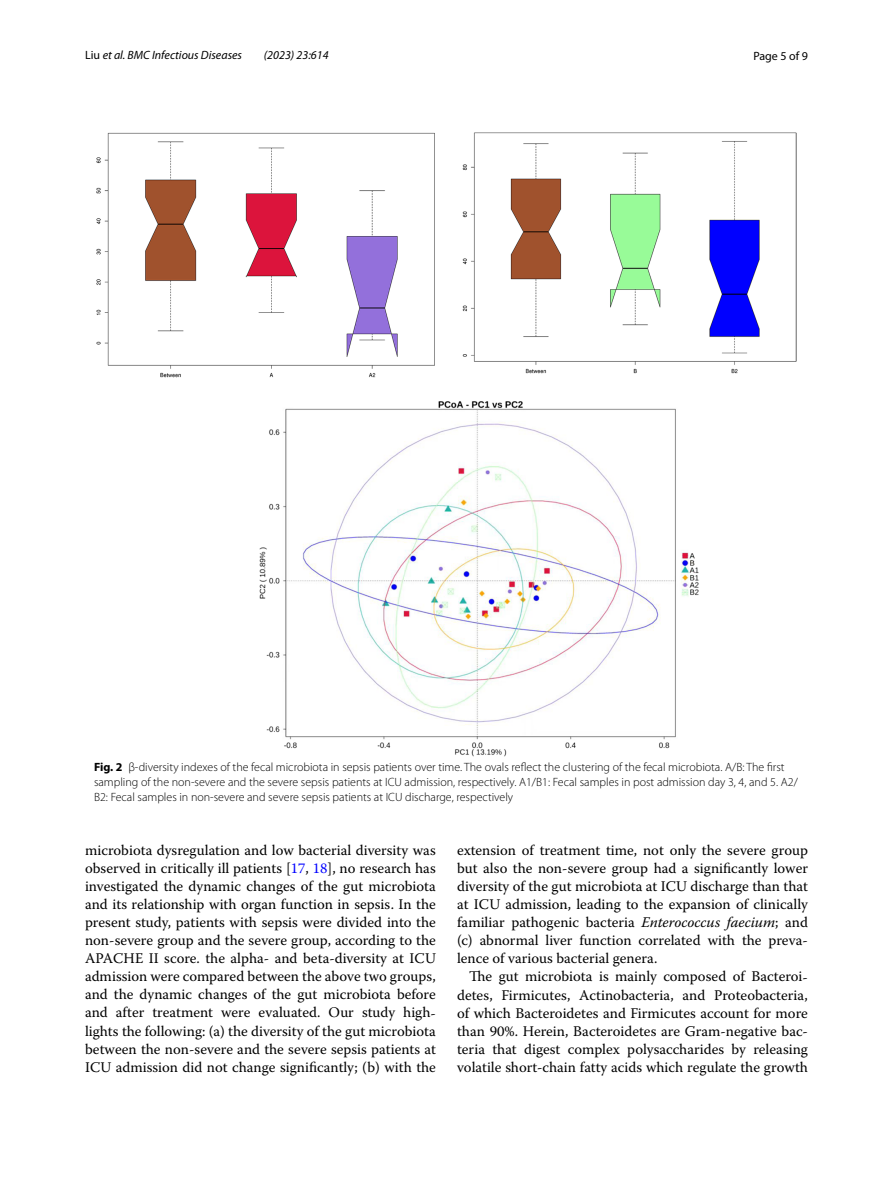
<style>
.page{position:relative;width:893px;height:1187px;background:#fff}
.page>*{position:absolute;margin:0;border:0;box-sizing:border-box;transform-origin:0 0}
.t1{font:14.7px/18px "Warnock Pro";color:#000;text-align:justify}
.t2{font:300 12px/15px "Myriad Pro";color:#000}
.t3{font:italic 12px "Myriad Pro";color:#000}
.t4{font:12px "Myriad Pro";color:#000}
.s1{font-style:normal}
.s2{font-weight:700}
.s3{color:#00f}
.s4{font-style:italic}
</style>
<div class="page">
<img style="left:96px;top:133px;width:701px;height:623px">
<p class="t3" style="left:85px;top:48px;width:159px"><span class="s1">Liu</span> et al. BMC Infectious Diseases</p>
<p class="t3" style="left:264px;top:48px;width:66px">(2023) 23:614</p>
<p class="t4" style="left:753px;top:48px;width:56px">Page 5 of 9</p>
<p class="t2" style="left:94px;top:760px;width:705px"><span class="s2">Fig. 2</span> β-diversity indexes of the fecal microbiota in sepsis patients over time. The ovals reflect the clustering of the fecal microbiota. A/B: The first sampling of the non-severe and the severe sepsis patients at ICU admission, respectively. A1/B1: Fecal samples in post admission day 3, 4, and 5. A2/<br>B2: Fecal samples in non-severe and severe sepsis patients at ICU discharge, respectively</p>
<p class="t1" style="left:85px;top:841px;width:352px">microbiota dysregulation and low bacterial diversity was observed in critically ill patients [<span class="s3">17</span>, <span class="s3">18</span>], no research has investigated the dynamic changes of the gut microbiota and its relationship with organ function in sepsis. In the present study, patients with sepsis were divided into the non-severe group and the severe group, according to the APACHE II score. the alpha- and beta-diversity at ICU admission were compared between the above two groups, and the dynamic changes of the gut microbiota before and after treatment were evaluated. Our study high&shy;lights the following: (a) the diversity of the gut microbiota between the non-severe and the severe sepsis patients at ICU admission did not change significantly; (b) with the</p>
<p class="t1" style="left:457px;top:841px;width:352px">extension of treatment time, not only the severe group but also the non-severe group had a significantly lower diversity of the gut microbiota at ICU discharge than that at ICU admission, leading to the expansion of clinically familiar pathogenic bacteria <span class="s4">Enterococcus faecium</span>; and (c) abnormal liver function correlated with the preva&shy;lence of various bacterial genera.</p>
<p class="t1" style="left:457px;top:967px;width:352px;text-indent:12px">The gut microbiota is mainly composed of Bacteroi&shy;detes, Firmicutes, Actinobacteria, and Proteobacteria, of which Bacteroidetes and Firmicutes account for more than 90%. Herein, Bacteroidetes are Gram-negative bac&shy;teria that digest complex polysaccharides by releasing volatile short-chain fatty acids which regulate the growth</p>
</div>
